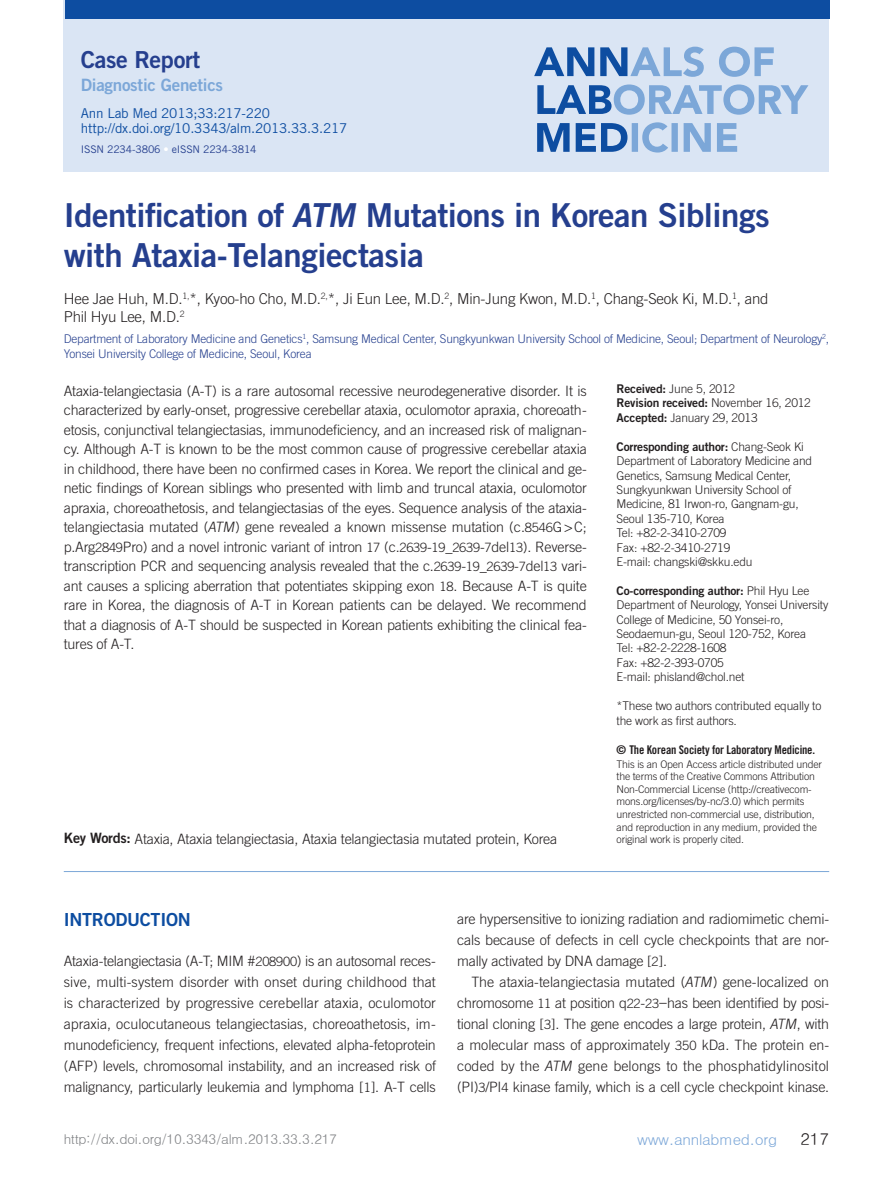
<style>
.page{position:relative;width:893px;height:1191px;background:#fff}
.page>*{position:absolute;margin:0;border:0;box-sizing:border-box;transform-origin:0 0}
.KJLM_제목{font:33px/39.6px "Trade Gothic LT Std Bd 2";letter-spacing:-.015em;color:#253f8e}
.논문분류{font:23.4px "Trade Gothic LT Std Bd 2";letter-spacing:-.015em;color:#253f8e}
.KJLM_대제목{font:18px "Trade Gothic LT Std Bd 2";letter-spacing:-.015em;color:#0d4da1}
.논문_소분류{font:16.95px "Trade Gothic LT Std Bd 2";letter-spacing:-.015em;color:#7ca7d8}
.t1{font:16.5px "Dotum";color:#231f20}
.KJLM_저자{font:300 15px/18px "Trade Gothic LT Std";letter-spacing:-.015em;color:#231f20}
.URL{font:15px "Dotum";letter-spacing:-.02em;color:#7ca7d8}
.KJLM_초록{font:300 14.25px/19.5px "Trade Gothic LT Std";letter-spacing:-.015em;color:#231f20;text-align:justify}
.KJLM_본문{font:300 14.25px/21px "Trade Gothic LT Std";letter-spacing:-.015em;color:#231f20;text-align:justify}
.t2{font:13.5px "Dotum";letter-spacing:-.03em;color:#808285}
.DOI_-_단락{font:13.5px "Trade Gothic LT Std";letter-spacing:-.015em;color:#0d4da1}
.서지단락{font:13.5px "Trade Gothic LT Std";letter-spacing:-.015em;color:#0d4da1}
.교신저자{font:300 12px/14.4px "Trade Gothic LT Std";letter-spacing:-.015em;color:#231f20}
.KJLM_소속{font:300 12px/14.4px "Trade Gothic LT Std";letter-spacing:-.015em;color:#253f8e}
.교신저자-2{font:12px "Trade Gothic LT Std Bd 2";letter-spacing:-.015em;color:#231f20}
.t3{font:12px "Trade Gothic LT Std Bd Cn 20";letter-spacing:-.015em;color:#231f20}
.교신저자-3{font:300 10.5px/12.6px "Trade Gothic LT Std";letter-spacing:-.015em;color:#231f20}
.ISSN{font:10.5px "Trade Gothic LT Std";letter-spacing:-.015em;color:#253f8e}
.s1{color:#fff}
.s2{font-style:italic}
.s3{font-size:12.75px}
.s4{font-family:"Trade Gothic LT Std Bd 2";font-weight:400}
.s5{font-family:"Trade Gothic LT Std";font-weight:300}
.s6{font-family:"Trade Gothic LT Std Bd 2"}
</style>
<div class="page">
<div style="left:64px;top:0;width:765px;height:172px;background:#dae5f4"></div>
<div style="left:65px;top:0;width:764px;height:19px;background:#0d4da1"></div>
<svg style="left:537px;top:122px;width:200px;height:30px"></svg>
<svg style="left:537px;top:84px;width:271px;height:31px"></svg>
<svg style="left:534px;top:47px;width:240px;height:30px"></svg>
<hr style="left:64px;top:871px;width:765px;height:1px;background:#7ca7d8">
<p class="논문분류" style="left:81px;top:45px;width:121px">Case Report</p>
<p class="논문_소분류" style="left:81px;top:75px;width:144px">Diagnostic Genetics</p>
<p class="서지단락" style="left:81px;top:105px;width:191px">Ann Lab Med 2013;33:217-220</p>
<p class="DOI_-_단락" style="left:81px;top:120px;width:268px">http://dx.doi.org/10.3343/alm.2013.33.3.217</p>
<p class="ISSN" style="left:81px;top:143px;width:177px">ISSN 2234-3806 <span class="s1">•</span> eISSN 2234-3814</p>
<p class="KJLM_제목" style="left:64px;top:195px;width:707px">Identification of <span class="s2">ATM</span> Mutations in Korean Siblings with Ataxia-Telangiectasia</p>
<p class="KJLM_저자" style="left:64px;top:290px;width:706px">Hee Jae Huh, M.D.<sup>1,</sup>*, Kyoo-ho Cho, M.D.<sup>2,</sup>*, Ji Eun Lee, M.D.<sup>2</sup>, Min-Jung Kwon, M.D.<sup>1</sup>, Chang-Seok Ki, M.D.<sup>1</sup>, and<br>Phil Hyu Lee, M.D.<sup>2</sup></p>
<p class="KJLM_소속" style="left:64px;top:332px;width:767px">Department of Laboratory Medicine and Genetics<sup>1</sup>, Samsung Medical Center, Sungkyunkwan University School of Medicine, Seoul; Department of Neurology<sup>2</sup>,<br>Yonsei University College of Medicine, Seoul, Korea</p>
<p class="KJLM_초록" style="left:64px;top:380px;width:525px">Ataxia-telangiectasia (A-T) is a rare autosomal recessive neurodegenerative disorder. It is characterized by early-onset, progressive cerebellar ataxia, oculomotor apraxia, choreoath&shy;etosis, conjunctival telangiectasias, immunodeficiency, and an increased risk of malignan&shy;cy. Although A-T is known to be the most common cause of progressive cerebellar ataxia in childhood, there have been no confirmed cases in Korea. We report the clinical and ge&shy;netic findings of Korean siblings who presented with limb and truncal ataxia, oculomotor apraxia, choreoathetosis, and telangiectasias of the eyes. Sequence analysis of the ataxia&shy;telangiectasia mutated (<span class="s2">ATM</span>) gene revealed a known missense mutation (c.<span class="s3">8546</span>G&gt;C; p.Arg<span class="s3">2849</span>Pro) and a novel intronic variant of intron <span class="s3">17</span> (c.<span class="s3">2639</span>-<span class="s3">19</span>_<span class="s3">2639</span>-<span class="s3">7</span>del<span class="s3">13</span>). Reverse&shy;transcription PCR and sequencing analysis revealed that the c.<span class="s3">2639</span>-<span class="s3">19</span>_<span class="s3">2639</span>-<span class="s3">7</span>del<span class="s3">13</span> vari&shy;ant causes a splicing aberration that potentiates skipping exon <span class="s3">18</span>. Because A-T is quite rare in Korea, the diagnosis of A-T in Korean patients can be delayed. We recommend that a diagnosis of A-T should be suspected in Korean patients exhibiting the clinical fea&shy;tures of A-T.</p>
<p class="교신저자" style="left:617px;top:381px;width:120px"><span class="s4">Received:</span> June 5, 2012</p>
<p class="교신저자-2" style="left:617px;top:396px;width:196px">Revision received: <span class="s5">November 16, 2012</span></p>
<p class="교신저자" style="left:617px;top:410px;width:143px"><span class="s4">Accepted:</span> January 29, 2013</p>
<p class="교신저자-2" style="left:617px;top:439px;width:189px">Corresponding author: <span class="s5">Chang-Seok Ki</span></p>
<p class="교신저자" style="left:617px;top:453px;width:197px">Department of Laboratory Medicine and Genetics, Samsung Medical Center, Sungkyunkwan University School of Medicine, 81 Irwon-ro, Gangnam-gu, Seoul 135-710, Korea</p>
<p class="교신저자" style="left:617px;top:525px;width:112px">Tel: +82-2-3410-2709</p>
<p class="교신저자" style="left:617px;top:540px;width:115px">Fax: +82-2-3410-2719</p>
<p class="교신저자" style="left:617px;top:554px;width:137px">E-mail: changski@skku.edu</p>
<p class="교신저자-2" style="left:617px;top:583px;width:194px">Co-corresponding author: <span class="s5">Phil Hyu Lee</span></p>
<p class="교신저자" style="left:617px;top:597px;width:213px">Department of Neurology, Yonsei University<br>College of Medicine, 50 Yonsei-ro,<br>Seodaemun-gu, Seoul 120-752, Korea</p>
<p class="교신저자" style="left:617px;top:640px;width:112px">Tel: +82-2-2228-1608</p>
<p class="교신저자" style="left:617px;top:655px;width:109px">Fax: +82-2-393-0705</p>
<p class="교신저자" style="left:617px;top:669px;width:129px">E-mail: phisland@chol.net</p>
<p class="교신저자" style="left:617px;top:698px;width:206px">*These two authors contributed equally to the work as first authors.</p>
<p class="t3" style="left:617px;top:743px;width:200px"><span class="s6">©</span> The Korean Society for Laboratory Medicine.</p>
<p class="교신저자-3" style="left:617px;top:757px;width:207px">This is an Open Access article distributed under the terms of the Creative Commons Attribution Non-Commercial License (http://creativecom&shy;mons.org/licenses/by-nc/3.0) which permits</p>
<p class="교신저자-3" style="left:617px;top:808px;width:202px">unrestricted non-commercial use, distribution, and reproduction in any medium, provided the original work is properly cited.</p>
<p class="KJLM_초록" style="left:64px;top:829px;width:495px"><span class="s4">Key Words:</span> Ataxia, Ataxia telangiectasia, Ataxia telangiectasia mutated protein, Korea</p>
<p class="KJLM_대제목" style="left:64px;top:908px;width:129px">INTRODUCTION</p>
<p class="KJLM_본문" style="left:64px;top:950px;width:374px">Ataxia-telangiectasia (A-T; MIM #<span class="s3">208900</span>) is an autosomal reces&shy;sive, multi-system disorder with onset during childhood that is characterized by progressive cerebellar ataxia, oculomotor apraxia, oculocutaneous telangiectasias, choreoathetosis, im&shy;munodeficiency, frequent infections, elevated alpha-fetoprotein (AFP) levels, chromosomal instability, and an increased risk of malignancy, particularly leukemia and lymphoma [<span class="s3">1</span>]. A-T cells</p>
<p class="KJLM_본문" style="left:457px;top:908px;width:374px">are hypersensitive to ionizing radiation and radiomimetic chemi&shy;cals because of defects in cell cycle checkpoints that are nor&shy;mally activated by DNA damage [<span class="s3">2</span>].</p>
<p class="KJLM_본문" style="left:457px;top:971px;width:374px;text-indent:14px">The ataxia-telangiectasia mutated (<span class="s2">ATM</span>) gene-localized on chromosome <span class="s3">11</span> at position q<span class="s3">22</span>-<span class="s3">23</span>−has been identified by posi&shy;tional cloning [<span class="s3">3</span>]. The gene encodes a large protein, <span class="s2">ATM</span>, with a molecular mass of approximately <span class="s3">350</span> kDa. The protein en&shy;coded by the <span class="s2">ATM</span> gene belongs to the phosphatidylinositol (PI)<span class="s3">3</span>/PI<span class="s3">4</span> kinase family, which is a cell cycle checkpoint kinase.</p>
<p class="t2" style="left:64px;top:1132px;width:275px">http://dx.doi.org/10.3343/alm.2013.33.3.217</p>
<p class="URL" style="left:637px;top:1131px;width:142px">www.annlabmed.org</p>
<p class="t1" style="left:800px;top:1130px;width:30px">217</p>
</div>
